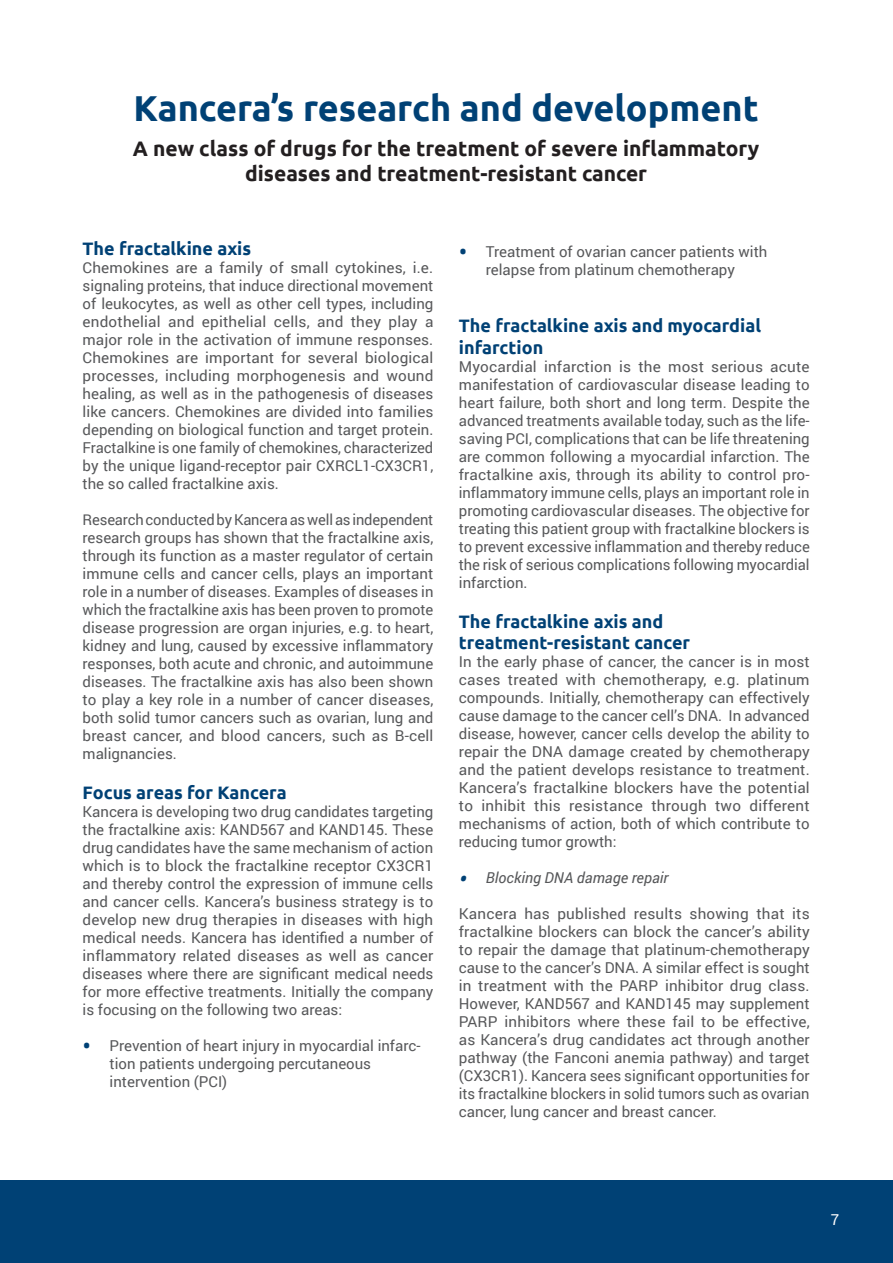
<style>
.page{position:relative;width:893px;height:1263px;background:#fff}
.page>*{position:absolute;margin:0;border:0;box-sizing:border-box;transform-origin:0 0}
.t1{font:700 36px "Ubuntu";color:#004175}
.t2{font:700 21px/25.2px "Ubuntu";color:#231f20;text-align:center}
.t3{font:700 18px/21.6px "Ubuntu";color:#004175}
.t4{font:15px/18px "Roboto";color:#57585a;text-align:justify}
.t5{font:italic 15px "Roboto";color:#57585a}
.t6{font:15px "Roboto";color:#fff}
.s1{font-size:25.5px;color:#004175}
</style>
<div class="page">
<div style="left:0;top:1180px;width:893px;height:83px;background:#004175"></div>
<h1 class="t1" style="left:134px;top:87px;width:627px">Kancera’s research and development</h1>
<h2 class="t2" style="left:133px;top:135px;width:628px">A new class of drugs for the treatment of severe inflammatory diseases and treatment-resistant cancer</h2>
<p class="t3" style="left:83px;top:237px;width:170px">The fractalkine axis</p>
<p class="t4" style="left:83px;top:258px;width:352px">Chemokines are a family of small cytokines, i.e. signaling proteins, that induce directional movement of leukocytes, as well as other cell types, including endothelial and epithelial cells, and they play a major role in the activation of immune responses.<br>Chemokines are important for several biological processes, including morphogenesis and wound healing, as well as in the pathogenesis of diseases like cancers. Chemokines are divided into families depending on biological function and target protein.<br>Fractalkine is one family of chemokines, characterized by the unique ligand-receptor pair CXRCL1-CX3CR1, the so called fractalkine axis.</p>
<p class="t4" style="left:83px;top:510px;width:352px">Research conducted by Kancera as well as independent research groups has shown that the fractalkine axis, through its function as a master regulator of certain immune cells and cancer cells, plays an important role in a number of diseases. Examples of diseases in which the fractalkine axis has been proven to promote disease progression are organ injuries, e.g. to heart, kidney and lung, caused by excessive inflammatory responses, both acute and chronic, and autoimmune diseases. The fractalkine axis has also been shown to play a key role in a number of cancer diseases, both solid tumor cancers such as ovarian, lung and breast cancer, and blood cancers, such as B-cell malignancies.</p>
<p class="t3" style="left:83px;top:781px;width:206px">Focus areas for Kancera</p>
<p class="t4" style="left:83px;top:802px;width:352px">Kancera is developing two drug candidates targeting the fractalkine axis: KAND567 and KAND145. These drug candidates have the same mechanism of action which is to block the fractalkine receptor CX3CR1 and thereby control the expression of immune cells and cancer cells. Kancera’s business strategy is to develop new drug therapies in diseases with high medical needs. Kancera has identified a number of inflammatory related diseases as well as cancer diseases where there are significant medical needs for more effective treatments. Initially the company is focusing on the following two areas:</p>
<p class="t4" style="left:110px;top:1036px;width:312px;text-align:left;text-indent:-27px"><span class="s1">•</span> Prevention of heart injury in myocardial infarc&shy;tion patients undergoing percutaneous intervention (PCI)</p>
<p class="t4" style="left:459px;top:242px;width:310px;text-align:center"><span class="s1">•</span> Treatment of ovarian cancer patients with relapse from platinum chemotherapy</p>
<p class="t3" style="left:459px;top:315px;width:304px">The fractalkine axis and myocardial infarction</p>
<p class="t4" style="left:459px;top:357px;width:352px">Myocardial infarction is the most serious acute manifestation of cardiovascular disease leading to heart failure, both short and long term. Despite the advanced treatments available today, such as the life&shy;saving PCI, complications that can be life threatening are common following a myocardial infarction. The fractalkine axis, through its ability to control pro&shy;inflammatory immune cells, plays an important role in promoting cardiovascular diseases. The objective for treating this patient group with fractalkine blockers is to prevent excessive inflammation and thereby reduce the risk of serious complications following myocardial infarction.</p>
<p class="t3" style="left:459px;top:610px;width:233px">The fractalkine axis and treatment-resistant cancer</p>
<p class="t4" style="left:459px;top:652px;width:352px">In the early phase of cancer, the cancer is in most cases treated with chemotherapy, e.g. platinum compounds. Initially, chemotherapy can effectively cause damage to the cancer cell’s DNA. In advanced disease, however, cancer cells develop the ability to repair the DNA damage created by chemotherapy and the patient develops resistance to treatment.<br>Kancera’s fractalkine blockers have the potential to inhibit this resistance through two different mechanisms of action, both of which contribute to reducing tumor growth:</p>
<p class="t5" style="left:459px;top:867px;width:211px"><span class="s1">•</span> Blocking DNA damage repair</p>
<p class="t4" style="left:459px;top:904px;width:352px">Kancera has published results showing that its fractalkine blockers can block the cancer’s ability to repair the damage that platinum-chemotherapy cause to the cancer’s DNA. A similar effect is sought in treatment with the PARP inhibitor drug class.<br>However, KAND567 and KAND145 may supplement PARP inhibitors where these fail to be effective, as Kancera’s drug candidates act through another pathway (the Fanconi anemia pathway) and target (CX3CR1). Kancera sees significant opportunities for its fractalkine blockers in solid tumors such as ovarian cancer, lung cancer and breast cancer.</p>
<p class="t6" style="left:831px;top:1209px;width:10px">7</p>
</div>
